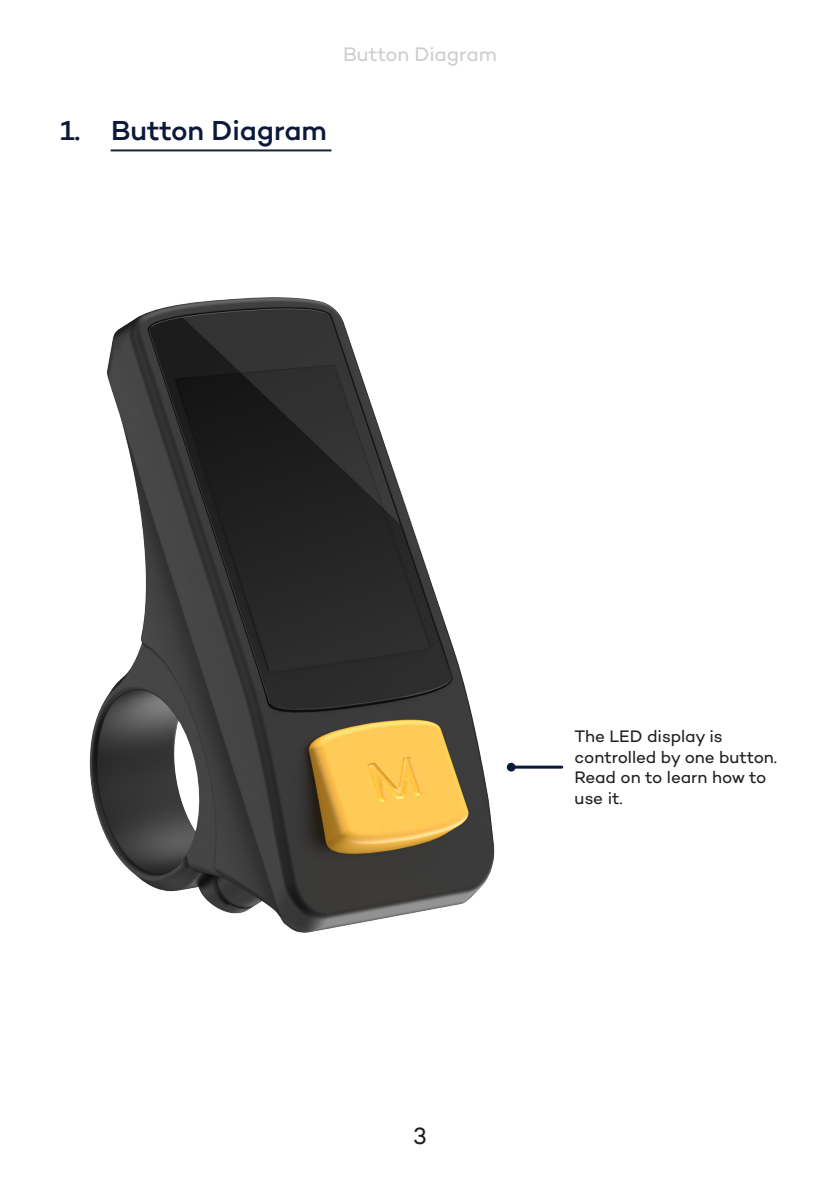
<style>
.page{position:relative;width:840px;height:1191px;background:#fff}
.page>*{position:absolute;margin:0;border:0;box-sizing:border-box;transform-origin:0 0}
.t1{font:500 28px "Campton";letter-spacing:-.005em;color:#0d193a}
.t2{font:24px "Campton";color:#231f20}
.t3{font:20px "Campton";letter-spacing:-.005em;color:#cdced0}
.t4{font:17px/20.4px "Campton";letter-spacing:-.005em;color:#231f20}
</style>
<div class="page">
<hr style="left:111px;top:149px;width:220px;height:2px;background:#1a2138">
<div style="left:507px;top:764px;width:7px;height:6px;background:#0d193a;border-radius:50%"></div>
<div style="left:506px;top:763px;width:9px;height:8px;border:2px solid #0d193a;border-radius:50%"></div>
<hr style="left:513px;top:765px;width:48px;height:3px;background:#0d193a">
<img style="left:89px;top:297px;width:406px;height:636px">
<p class="t3" style="left:343px;top:42px;width:155px">Button Diagram</p>
<p class="t1" style="left:60px;top:113px;width:22px">1.</p>
<p class="t1" style="left:111px;top:113px;width:217px">Button Diagram</p>
<h2 class="t2" style="left:413px;top:1120px;width:15px">3</h2>
<p class="t4" style="left:574px;top:726px;width:149px">The LED display is</p>
<p class="t4" style="left:574px;top:746px;width:204px">controlled by one button.<br>Read on to learn how to use it.</p>
</div>
